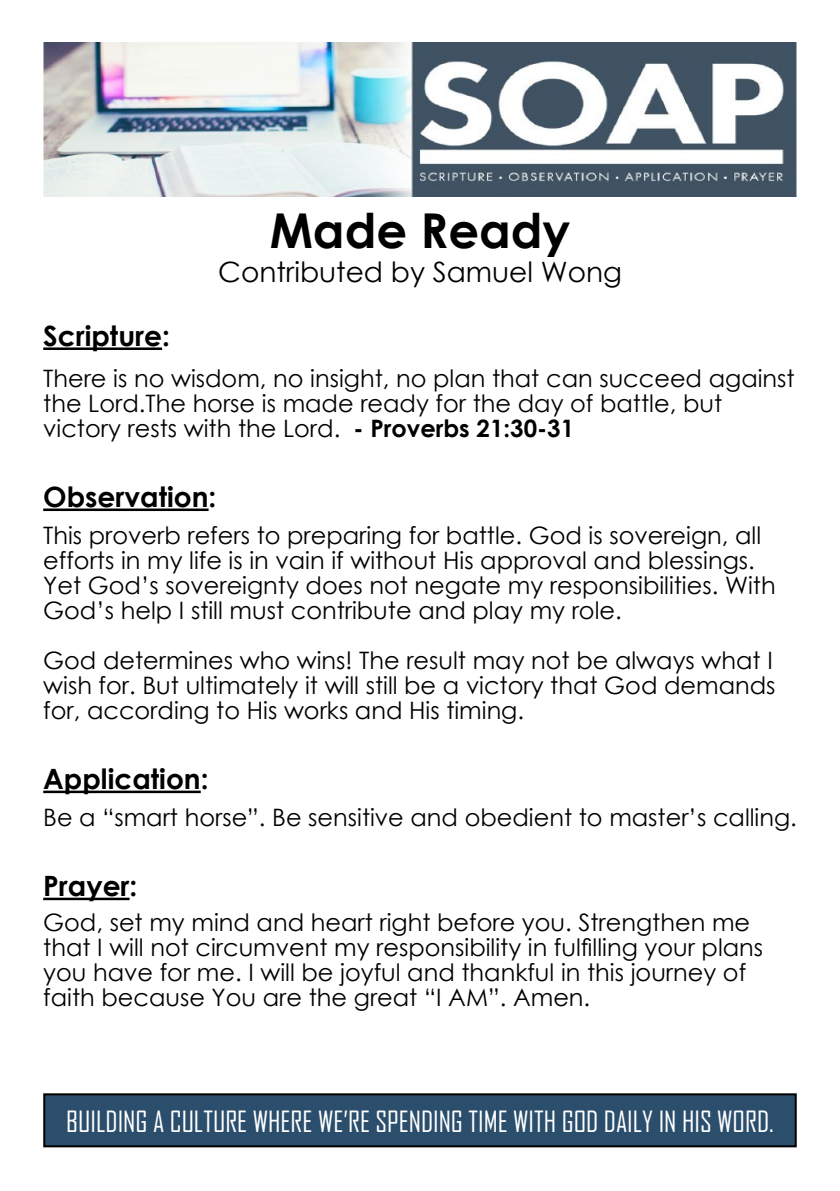
<style>
.page{position:relative;width:840px;height:1191px;background:#fff}
.page>*{position:absolute;margin:0;border:0;box-sizing:border-box;transform-origin:0 0}
.t1{font:700 48px "Century Gothic";color:#000}
.t2{font:28px "Agency FB";color:#fff}
.t3{font:700 28px "Century Gothic";color:#000}
.t4{font:28px "Century Gothic";color:#000}
.t5{font:24px/25px "Century Gothic";color:#000}
.s1{font-weight:700}
</style>
<div class="page">
<div style="left:44px;top:1094px;width:751px;height:52px;background:#2b4e6c"></div>
<div style="left:43px;top:1093px;width:753px;height:54px;border:2px solid #000"></div>
<img style="left:43px;top:43px;width:753px;height:154px">
<hr style="left:43px;top:347px;width:119px;height:3px;background:#000">
<hr style="left:43px;top:508px;width:165px;height:3px;background:#000">
<hr style="left:43px;top:790px;width:158px;height:3px;background:#000">
<hr style="left:43px;top:897px;width:86px;height:3px;background:#000">
<h1 class="t1" style="left:269px;top:194px;width:302px">Made Ready</h1>
<p class="t4" style="left:218px;top:252px;width:405px">Contributed by Samuel Wong</p>
<p class="t3" style="left:43px;top:315px;width:128px">Scripture:</p>
<p class="t5" style="left:43px;top:365px;width:752px">There is no wisdom, no insight, no plan that can succeed against the Lord.The horse is made ready for the day of battle, but victory rests with the Lord. <span class="s1">- Proverbs 21:30-31</span></p>
<p class="t3" style="left:43px;top:476px;width:175px">Observation:</p>
<p class="t5" style="left:43px;top:522px;width:733px">This proverb refers to preparing for battle. God is sovereign, all efforts in my life is in vain if without His approval and blessings.<br>Yet God’s sovereignty does not negate my responsibilities. With God’s help I still must contribute and play my role.</p>
<p class="t5" style="left:43px;top:648px;width:733px;text-align:justify">God determines who wins! The result may not be always what I wish for. But ultimately it will still be a victory that God demands for, according to His works and His timing.</p>
<p class="t3" style="left:43px;top:758px;width:167px">Application:</p>
<p class="t5" style="left:43px;top:804px;width:754px">Be a “smart horse”. Be sensitive and obedient to master’s calling.</p>
<p class="t3" style="left:43px;top:865px;width:96px">Prayer:</p>
<p class="t5" style="left:43px;top:910px;width:721px">God, set my mind and heart right before you. Strengthen me that I will not circumvent my responsibility in fulfilling your plans you have for me. I will be joyful and thankful in this journey of faith because You are the great “I AM”. Amen.</p>
<p class="t2" style="left:66px;top:1104px;width:708px">BUILDING A CULTURE WHERE WE’RE SPENDING TIME WITH GOD DAILY IN HIS WORD.</p>
</div>
